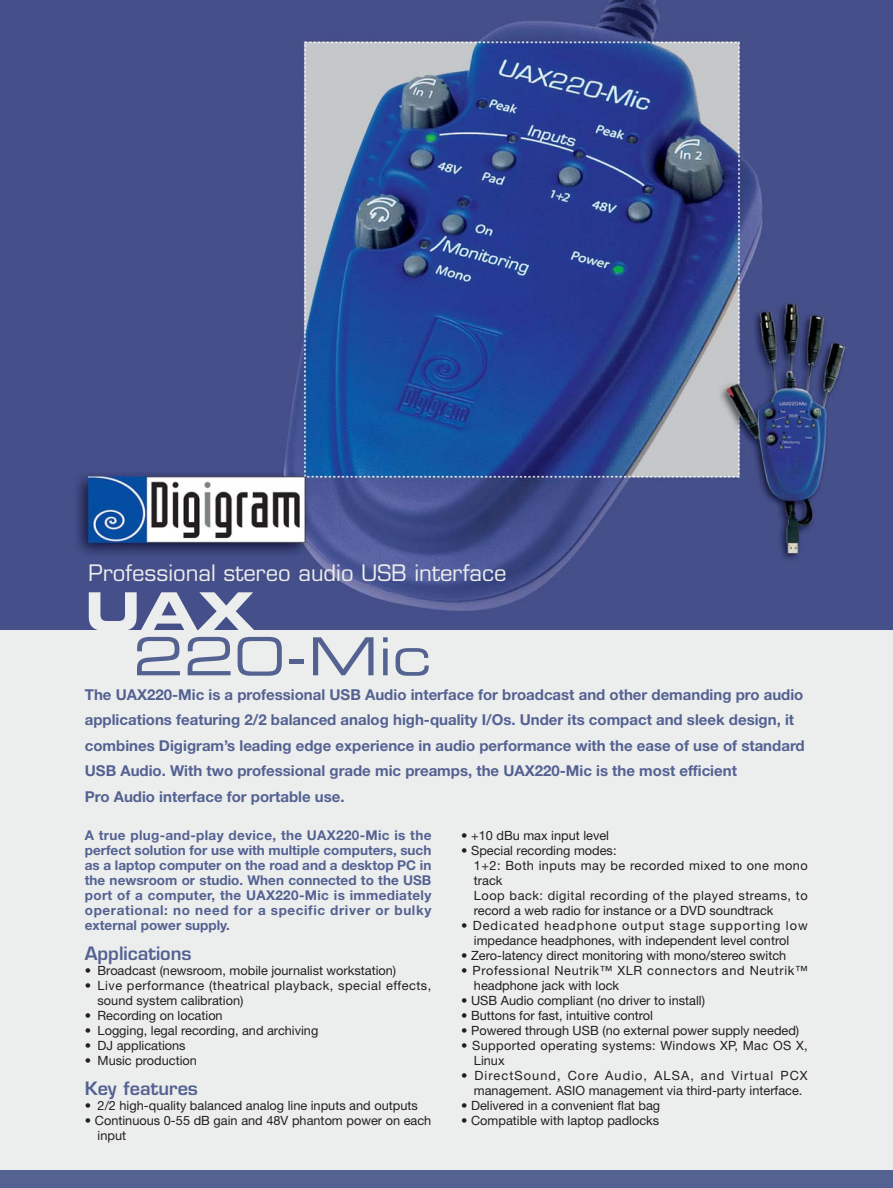
<style>
.page{position:relative;width:893px;height:1188px;background:#eceded}
.page>*{position:absolute;margin:0;border:0;box-sizing:border-box;transform-origin:0 0}
.t1{font:52.5px "Eurostile Extended Two";color:#546292}
.t2{font:52.5px "Eurostile Bold Extended Two";color:#eceded}
.t3{font:22.05px "Eurostile";color:#eceded}
.t4{font:600 18px "Eurostile";color:#546292}
.t5{font:700 15px/25.5px "Helvetica Neue";color:#546292}
.t6{font:700 13.5px/15px "Helvetica Neue";letter-spacing:.045em;color:#546292;text-align:justify}
.t7{font:12.75px/15px "Helvetica Neue";color:#231f20;text-align:center}
.t8{font:12.75px/15px "Helvetica Neue";letter-spacing:.025em;color:#231f20}
.t9{font:12.75px/15px "Helvetica Neue";letter-spacing:.04em;color:#231f20}
.t10{font:12.75px/15px "Helvetica Neue";letter-spacing:.05em;color:#231f20}
.t11{font:12.75px/15px "Helvetica Neue";letter-spacing:.03em;color:#231f20}
</style>
<div class="page">
<img style="left:0;top:0;width:893px;height:629px">
<div style="left:0;top:1170px;width:893px;height:18px;background:#546292"></div>
<h2 class="t3" style="left:88px;top:564px;width:420px">Professional stereo audio USB interface</h2>
<h1 class="t2" style="left:85px;top:592px;width:171px">UAX</h1>
<h1 class="t1" style="left:133px;top:637px;width:300px">220-Mic</h1>
<p class="t5" style="left:85px;top:683px;width:721px">The UAX220-Mic is a professional USB Audio interface for broadcast and other demanding pro audio applications featuring 2/2 balanced analog high-quality I/Os. Under its compact and sleek design, it combines Digigram’s leading edge experience in audio performance with the ease of use of standard USB Audio. With two professional grade mic preamps, the UAX220-Mic is the most efficient<br>Pro Audio interface for portable use.</p>
<p class="t6" style="left:85px;top:829px;width:348px">A true plug-and-play device, the UAX220-Mic is the perfect solution for use with multiple computers, such as a laptop computer on the road and a desktop PC in the newsroom or studio. When connected to the USB port of a computer, the UAX220-Mic is immediately operational: no need for a specific driver or bulky external power supply.</p>
<h3 class="t4" style="left:85px;top:946px;width:108px">Applications</h3>
<p class="t7" style="left:85px;top:964px;width:313px">• Broadcast (newsroom, mobile journalist workstation)</p>
<p class="t9" style="left:98px;top:979px;width:335px;text-indent:-13px">• Live performance (theatrical playback, special effects, sound system calibration)</p>
<p class="t7" style="left:85px;top:1009px;width:139px">• Recording on location</p>
<p class="t7" style="left:85px;top:1024px;width:235px">• Logging, legal recording, and archiving</p>
<p class="t7" style="left:85px;top:1039px;width:102px">• DJ applications</p>
<p class="t7" style="left:85px;top:1054px;width:114px">• Music production</p>
<h3 class="t4" style="left:85px;top:1082px;width:115px">Key features</h3>
<p class="t7" style="left:85px;top:1099px;width:334px">• 2/2 high-quality balanced analog line inputs and outputs</p>
<p class="t7" style="left:98px;top:1114px;width:335px;text-align:left;text-indent:-13px">• Continuous 0-55 dB gain and 48V phantom power on each input</p>
<p class="t7" style="left:461px;top:829px;width:149px">• +10 dBu max input level</p>
<p class="t8" style="left:474px;top:844px;width:335px;text-indent:-13px">• Special recording modes:<br>1+2: Both inputs may be recorded mixed to one mono track<br>Loop back: digital recording of the played streams, to record a web radio for instance or a DVD soundtrack</p>
<p class="t7" style="left:461px;top:919px;width:348px">• Dedicated headphone output stage supporting low impedance headphones, with independent level control</p>
<p class="t7" style="left:461px;top:949px;width:327px">• Zero-latency direct monitoring with mono/stereo switch</p>
<p class="t10" style="left:474px;top:964px;width:335px;text-indent:-13px">• Professional Neutrik™ XLR connectors and Neutrik™ headphone jack with lock</p>
<p class="t7" style="left:461px;top:994px;width:245px">• USB Audio compliant (no driver to install)</p>
<p class="t7" style="left:461px;top:1009px;width:193px">• Buttons for fast, intuitive control</p>
<p class="t7" style="left:461px;top:1024px;width:340px">• Powered through USB (no external power supply needed)</p>
<p class="t11" style="left:474px;top:1039px;width:335px;text-indent:-13px">• Supported operating systems: Windows XP, Mac OS X,<br>Linux</p>
<p class="t7" style="left:461px;top:1069px;width:348px">• DirectSound, Core Audio, ALSA, and Virtual PCX management. ASIO management via third-party interface.</p>
<p class="t7" style="left:461px;top:1099px;width:201px">• Delivered in a convenient flat bag</p>
<p class="t7" style="left:461px;top:1114px;width:200px">• Compatible with laptop padlocks</p>
</div>
